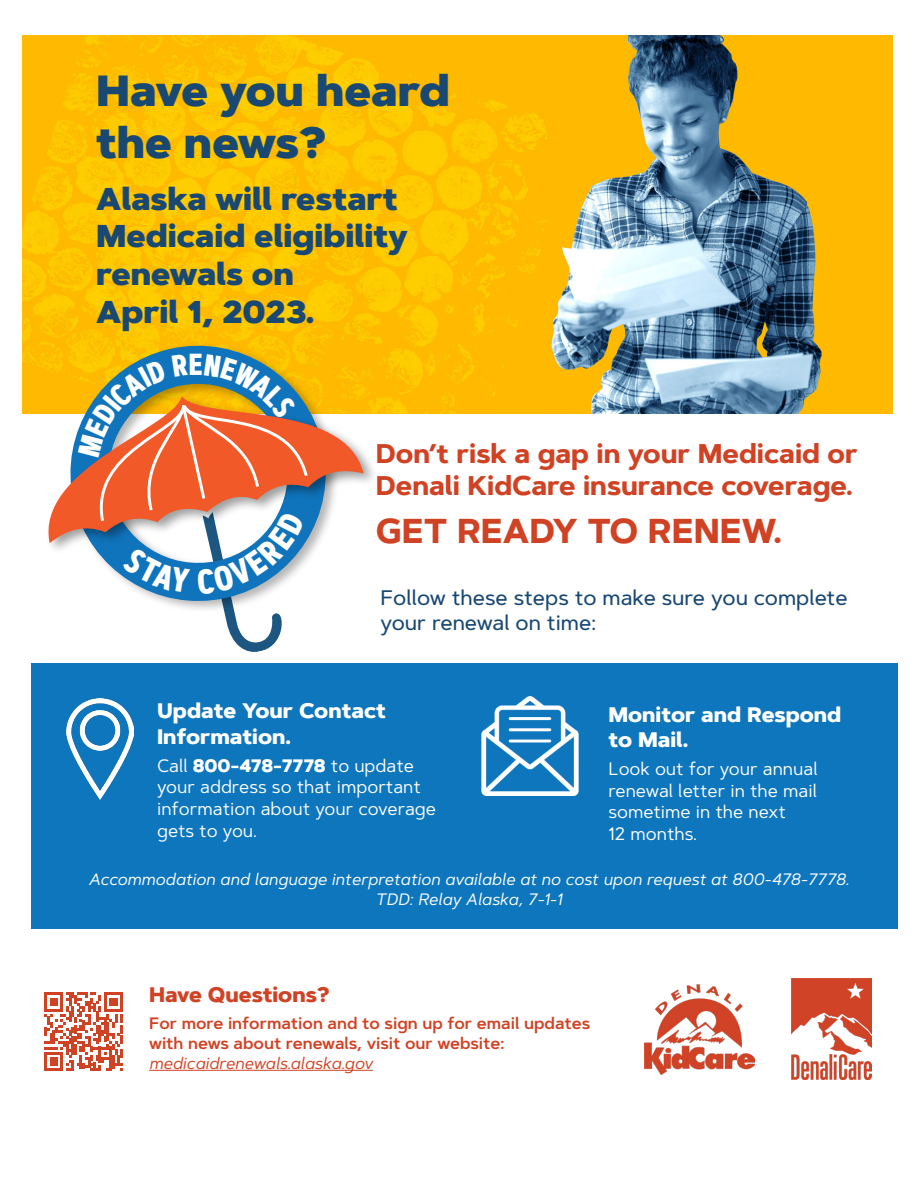
<style>
.page{position:relative;width:918px;height:1188px;background:#fff}
.page>*{position:absolute;margin:0;border:0;box-sizing:border-box;transform-origin:0 0}
.t1{font:900 43.5px/52.2px "Artegra Sans";color:#194873}
.t2{font:700 34.5px "Artegra Sans";color:#d04224}
.t3{font:900 31.5px/37.8px "Artegra Sans";color:#194873}
.t4{font:700 30.3px "Artegra Sans Condensed";color:#fff}
.t5{font:700 27px/32.4px "Artegra Sans";color:#d04224}
.t6{font:500 21px/25.2px "Artegra Sans";color:#194873}
.t7{font:800 21px/25.2px "Artegra Sans";color:#fff}
.t8{font:800 21px "Artegra Sans";color:#d04224}
.t9{font:18px/21.6px "Artegra Sans";color:#fff}
.t10{font:italic 16.5px "Artegra Sans";color:#fff}
.t11{font:600 16.5px/19.8px "Artegra Sans";color:#d04224}
.t12{font:italic 16.5px "Artegra Sans";color:#d04224}
.s1{font-weight:800}
</style>
<div class="page">
<div style="left:31px;top:663px;width:866px;height:266px;background:#0e76bc"></div>
<img style="left:23px;top:35px;width:870px;height:378px">
<img style="left:38px;top:311px;width:333px;height:39px">
<svg style="left:58px;top:334px;width:280px;height:16px;background:#f3bd07"></svg>
<img style="left:22px;top:350px;width:365px;height:206px">
<svg style="left:34px;top:396px;width:330px;height:147px"></svg>
<hr style="left:149px;top:1070px;width:224px;height:1px;background:#d04224">
<img style="left:67px;top:699px;width:67px;height:100px">
<img style="left:481px;top:697px;width:97px;height:98px">
<svg style="left:44px;top:993px;width:79px;height:78px"></svg>
<img style="left:644px;top:985px;width:110px;height:89px">
<img style="left:792px;top:978px;width:80px;height:102px">
<svg style="left:78px;top:354px;width:232px;height:298px"></svg>
<p class="t1" style="left:96px;top:65px;width:355px">Have you heard the news?</p>
<p class="t3" style="left:96px;top:180px;width:313px">Alaska will restart<br>Medicaid eligibility renewals on<br>April 1, 2023.</p>
<p class="t4" style="left:189px;top:342px;width:16px">E</p>
<p class="t5" style="left:376px;top:437px;width:483px">Don’t risk a gap in your Medicaid or<br>Denali KidCare insurance coverage.</p>
<p class="t2" style="left:376px;top:505px;width:408px">GET READY TO RENEW.</p>
<p class="t6" style="left:380px;top:585px;width:469px">Follow these steps to make sure you complete your renewal on time:</p>
<p class="t7" style="left:157px;top:698px;width:230px">Update Your Contact<br>Information.</p>
<p class="t9" style="left:157px;top:754px;width:281px">Call <span class="s1">800-478-7778</span> to update your address so that important information about your coverage gets to you.</p>
<p class="t7" style="left:608px;top:702px;width:235px">Monitor and Respond to Mail.</p>
<p class="t9" style="left:608px;top:758px;width:211px">Look out for your annual renewal letter in the mail sometime in the next<br>12 months.</p>
<p class="t10" style="left:89px;top:868px;width:762px">Accommodation and language interpretation available at no cost upon request at 800-478-7778.</p>
<p class="t10" style="left:375px;top:887px;width:188px">TDD: Relay Alaska, 7-1-1</p>
<p class="t8" style="left:149px;top:979px;width:182px">Have Questions?</p>
<p class="t11" style="left:149px;top:1013px;width:443px">For more information and to sign up for email updates with news about renewals, visit our website:</p>
<p class="t12" style="left:149px;top:1051px;width:225px">medicaidrenewals.alaska.gov</p>
</div>
